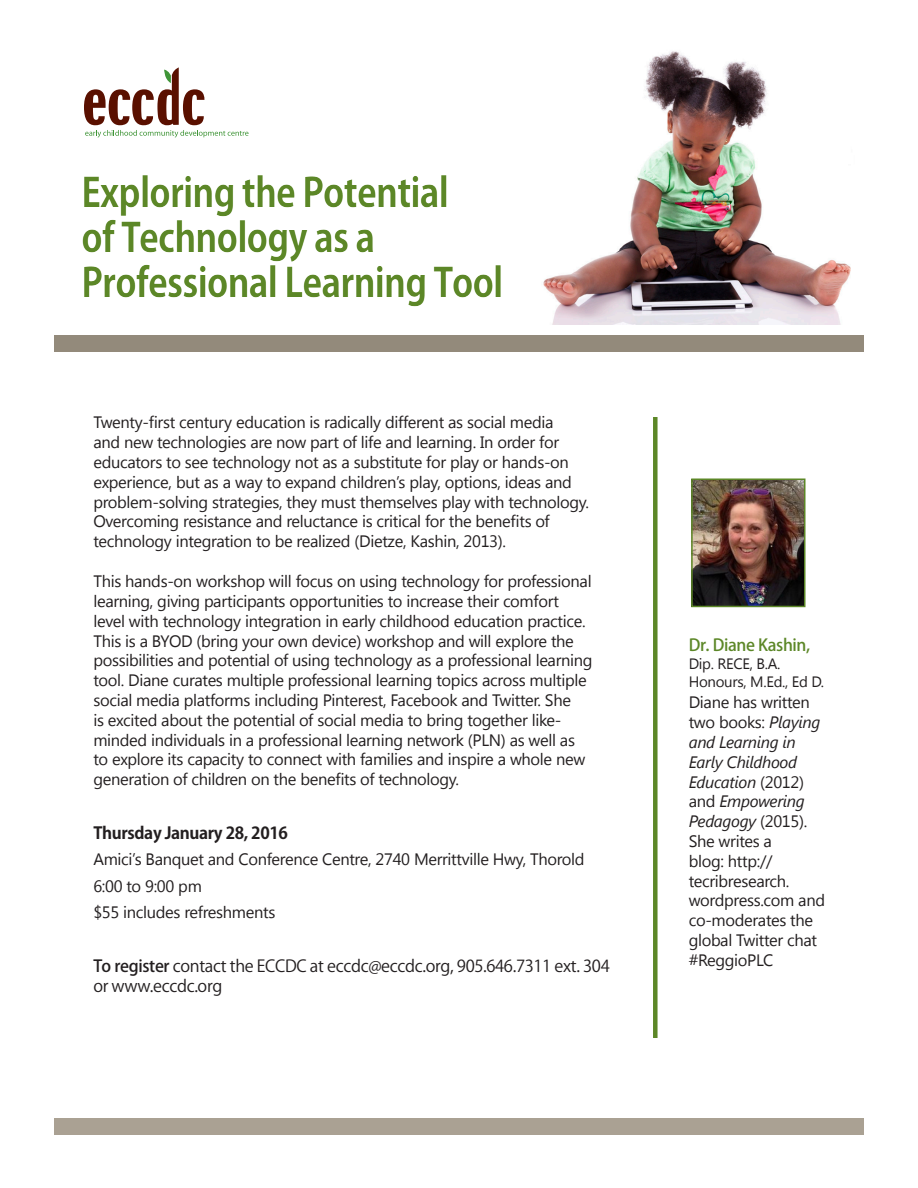
<style>
.page{position:relative;width:918px;height:1188px;background:#fff}
.page>*{position:absolute;margin:0;border:0;box-sizing:border-box;transform-origin:0 0}
.t1{font:700 39.6px/45px "Koz Go Pro";letter-spacing:-.02em;color:#5c8727;scale:.91 1}
.t2{font:16.5px/19.8px "Segoe UI";letter-spacing:-.02em;color:#231f20}
.t3{font:16.5px "Koz Go Pro";letter-spacing:-.02em;color:#231f20}
.t4{font:700 16.5px "Koz Go Pro";letter-spacing:-.02em;color:#231f20}
.t5{font:500 16.5px "Koz Go Pro";letter-spacing:-.02em;color:#5c8727}
.t6{font:15px/18px "Segoe UI";letter-spacing:-.02em;color:#231f20}
.s1{font-weight:500}
.s2{font-style:italic}
</style>
<div class="page">
<div style="left:54px;top:1118px;width:810px;height:17px;background:#aaa193"></div>
<div style="left:54px;top:335px;width:810px;height:17px;background:#938a7b"></div>
<svg style="left:84px;top:67px;width:165px;height:71px"></svg>
<img style="left:694px;top:481px;width:109px;height:123px">
<div style="left:691px;top:478px;width:115px;height:129px;border:2px solid #5c8727"></div>
<div style="left:653px;top:417px;width:5px;height:621px;background:#5c8727"></div>
<img style="left:543px;top:51px;width:308px;height:273px">
<h1 class="t1" style="left:81px;top:172px;width:465px">Exploring the Potential<br>of Technology as a<br>Professional Learning Tool</h1>
<p class="t2" style="left:93px;top:412px;width:497px">Twenty-first century education is radically different as social media<br>and new technologies are now part of life and learning. In order for educators to see technology not as a substitute for play or hands-on experience, but as a way to expand children’s play, options, ideas and problem-solving strategies, they must themselves play with technology.<br>Overcoming resistance and reluctance is critical for the benefits of technology integration to be realized (Dietze, Kashin, 2013).</p>
<p class="t2" style="left:93px;top:571px;width:501px">This hands-on workshop will focus on using technology for professional learning, giving participants opportunities to increase their comfort level with technology integration in early childhood education practice.<br>This is a BYOD (bring your own device) workshop and will explore the possibilities and potential of using technology as a professional learning tool. Diane curates multiple professional learning topics across multiple social media platforms including Pinterest, Facebook and Twitter. She<br>is excited about the potential of social media to bring together like&shy;minded individuals in a professional learning network (PLN) as well as to explore its capacity to connect with families and inspire a whole new generation of children on the benefits of technology.</p>
<p class="t4" style="left:93px;top:822px;width:196px">Thursday January 28, 2016</p>
<p class="t2" style="left:93px;top:849px;width:493px">Amici’s Banquet and Conference Centre, 2740 Merrittville Hwy, Thorold</p>
<p class="t2" style="left:93px;top:875px;width:110px">6:00 to 9:00 pm</p>
<p class="t2" style="left:93px;top:902px;width:183px">$55 includes refreshments</p>
<p class="t3" style="left:93px;top:955px;width:518px"><span class="s1">To register</span> contact the ECCDC at eccdc@eccdc.org, 905.646.7311 ext. 304</p>
<p class="t3" style="left:93px;top:975px;width:130px">or www.eccdc.org</p>
<p class="t5" style="left:689px;top:634px;width:123px">Dr. Diane Kashin,</p>
<p class="t6" style="left:689px;top:654px;width:137px">Dip. RECE, B.A.<br>Honours, M.Ed., Ed D.</p>
<p class="t2" style="left:689px;top:692px;width:138px">Diane has written two books: <span class="s2">Playing and Learning in<br>Early Childhood<br>Education</span> (2012) and <span class="s2">Empowering<br>Pedagogy</span> (2015).<br>She writes a<br>blog: http:// tecribresearch. wordpress.com and co-moderates the global Twitter chat #ReggioPLC</p>
</div>
